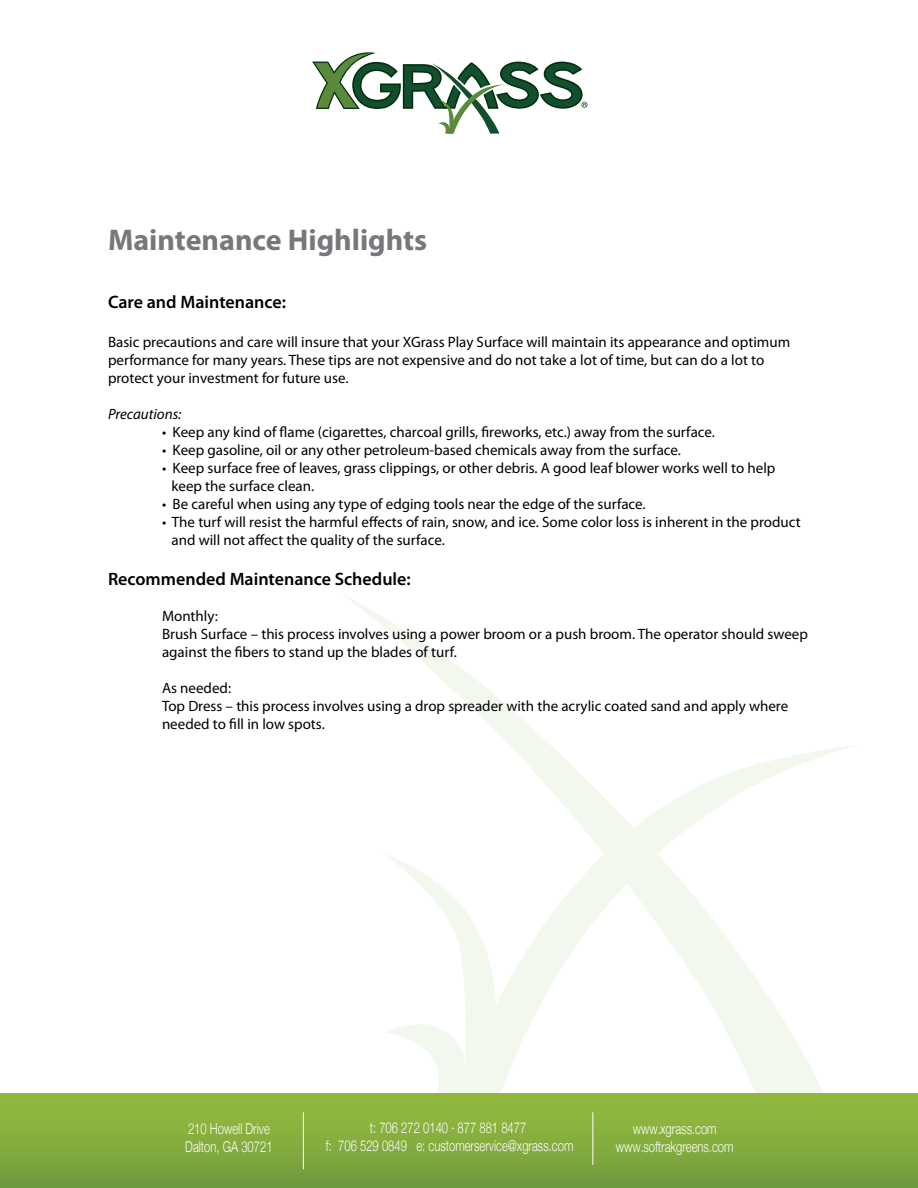
<style>
.page{position:relative;width:918px;height:1188px;background:#fff}
.page>*{position:absolute;margin:0;border:0;box-sizing:border-box;transform-origin:0 0}
.t1{font:700 30px "Myriad Pro";color:#77787b}
.t2{font:600 18px "Myriad Pro";color:#000}
.t3{font:15px/18px "Myriad Pro";color:#000}
.t4{font:300 15px/18px "Helvetica Neue";color:#fff;text-align:center;scale:.75 1}
.t5{font:italic 15px "Myriad Pro";color:#000}
</style>
<div class="page">
<svg style="left:338px;top:594px;width:211px;height:500px"></svg>
<svg style="left:451px;top:744px;width:409px;height:350px"></svg>
<div style="left:0;top:1094px;width:918px;height:94px;background:linear-gradient(to bottom,#95bc3e,#729c3e)"></div>
<hr style="left:303px;top:1113px;width:1px;height:56px;background:#fff">
<hr style="left:592px;top:1113px;width:1px;height:52px;background:#fff">
<svg style="left:312px;top:52px;width:276px;height:82px"></svg>
<h1 class="t1" style="left:108px;top:221px;width:321px">Maintenance Highlights</h1>
<p class="t2" style="left:108px;top:290px;width:180px">Care and Maintenance:</p>
<p class="t3" style="left:108px;top:333px;width:684px">Basic precautions and care will insure that your XGrass Play Surface will maintain its appearance and optimum performance for many years. These tips are not expensive and do not take a lot of time, but can do a lot to protect your investment for future use.</p>
<p class="t5" style="left:108px;top:405px;width:75px">Precautions:</p>
<p class="t3" style="left:162px;top:423px;width:554px">• Keep any kind of flame (cigarettes, charcoal grills, fireworks, etc.) away from the surface.</p>
<p class="t3" style="left:162px;top:441px;width:520px">• Keep gasoline, oil or any other petroleum-based chemicals away from the surface.</p>
<p class="t3" style="left:172px;top:459px;width:605px;text-indent:-10px">• Keep surface free of leaves, grass clippings, or other debris. A good leaf blower works well to help keep the surface clean.</p>
<p class="t3" style="left:162px;top:495px;width:485px">• Be careful when using any type of edging tools near the edge of the surface.</p>
<p class="t3" style="left:172px;top:513px;width:631px;text-indent:-10px">• The turf will resist the harmful effects of rain, snow, and ice. Some color loss is inherent in the product and will not affect the quality of the surface.</p>
<p class="t2" style="left:108px;top:568px;width:304px">Recommended Maintenance Schedule:</p>
<p class="t3" style="left:162px;top:607px;width:647px">Monthly:<br>Brush Surface – this process involves using a power broom or a push broom. The operator should sweep against the fibers to stand up the blades of turf.</p>
<p class="t3" style="left:162px;top:679px;width:628px">As needed:<br>Top Dress – this process involves using a drop spreader with the acrylic coated sand and apply where needed to fill in low spots.</p>
<p class="t4" style="left:185px;top:1118px;width:118px;text-align:left">210 Howell Drive<br>Dalton, GA 30721</p>
<p class="t4" style="left:326px;top:1118px;width:331px">t: 706 272 0140 · 877 881 8477<br>f: 706 529 0849 e: customerservice@xgrass.com</p>
<p class="t4" style="left:616px;top:1118px;width:159px">www.xgrass.com www.softrakgreens.com</p>
</div>
